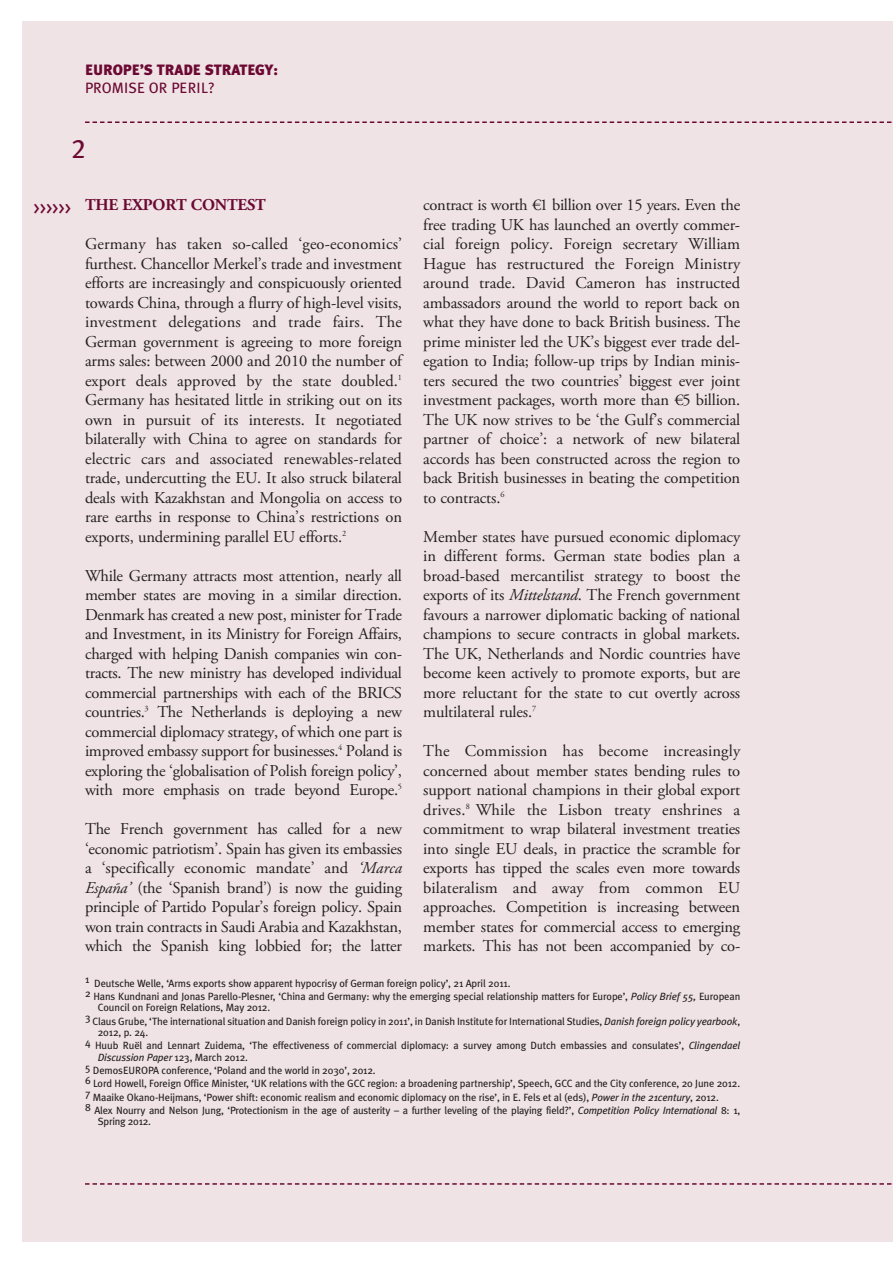
<style>
.page{position:relative;width:893px;height:1263px;background:#fff}
.page>*{position:absolute;margin:0;border:0;box-sizing:border-box;transform-origin:0 0}
.t1{font:27px "Meta Plus Book Caps";color:#6c0932}
.t2{font:18px "Meta Plus Book Caps";color:#6c0932}
.t3{font:16.5px/19.5px "Adobe Garamond Pro";letter-spacing:-.015em;color:#231f20;text-align:justify}
.t4{font:700 16.5px "Adobe Garamond Pro";letter-spacing:-.01em;color:#6c0932}
.t5{font:900 15px "Meta Plus";color:#6c0932}
.t6{font:15px "Meta Plus";letter-spacing:.015em;color:#6c0932}
.t7{font:10.5px/13.4px "Meta Plus";letter-spacing:-.01em;color:#231f20}
.s1{font-style:italic}
</style>
<div class="page">
<div style="left:22px;top:22px;width:871px;height:1220px;background:#efe3e5"></div>
<svg style="left:85px;top:121px;width:807px;height:2px"></svg>
<svg style="left:85px;top:1183px;width:807px;height:2px"></svg>
<p class="t5" style="left:85px;top:61px;width:194px">EUROPE’S TRADE STRATEGY:</p>
<p class="t6" style="left:85px;top:79px;width:131px">PROMISE OR PERIL?</p>
<h1 class="t1" style="left:71px;top:133px;width:16px">2</h1>
<p class="t2" style="left:34px;top:197px;width:39px">&gt;&gt;&gt;&gt;&gt;&gt;</p>
<p class="t4" style="left:85px;top:198px;width:182px">THE EXPORT CONTEST</p>
<p class="t3" style="left:85px;top:235px;width:318px">Germany has taken so-called ‘geo-economics’ furthest. Chancellor Merkel’s trade and investment efforts are increasingly and conspicuously oriented towards China, through a flurry of high-level visits, investment delegations and trade fairs. The German government is agreeing to more foreign arms sales: between 2000 and 2010 the number of export deals approved by the state doubled.<sup>1<br></sup>Germany has hesitated little in striking out on its own in pursuit of its interests. It negotiated bilaterally with China to agree on standards for electric cars and associated renewables-related trade, undercutting the EU. It also struck bilateral deals with Kazakhstan and Mongolia on access to rare earths in response to China’s restrictions on exports, undermining parallel EU efforts.<sup>2</sup></p>
<p class="t3" style="left:85px;top:567px;width:318px">While Germany attracts most attention, nearly all member states are moving in a similar direction.<br>Denmark has created a new post, minister for Trade and Investment, in its Ministry for Foreign Affairs, charged with helping Danish companies win con&shy;tracts. The new ministry has developed individual commercial partnerships with each of the BRICS countries.<sup>3</sup> The Netherlands is deploying a new commercial diplomacy strategy, of which one part is improved embassy support for businesses.<sup>4</sup> Poland is exploring the ‘globalisation of Polish foreign policy’, with more emphasis on trade beyond Europe.<sup>5</sup></p>
<p class="t3" style="left:85px;top:820px;width:318px">The French government has called for a new ‘economic patriotism’. Spain has given its embassies a ‘specifically economic mandate’ and <span class="s1">‘Marca España’</span> (the ‘Spanish brand’) is now the guiding principle of Partido Popular’s foreign policy. Spain won train contracts in Saudi Arabia and Kazakhstan, which the Spanish king lobbied for; the latter</p>
<p class="t3" style="left:423px;top:196px;width:318px">contract is worth €1 billion over 15 years. Even the free trading UK has launched an overtly commer&shy;cial foreign policy. Foreign secretary William Hague has restructured the Foreign Ministry around trade. David Cameron has instructed ambassadors around the world to report back on what they have done to back British business. The prime minister led the UK’s biggest ever trade del&shy;egation to India; follow-up trips by Indian minis&shy;ters secured the two countries’ biggest ever joint investment packages, worth more than €5 billion.<br>The UK now strives to be ‘the Gulf’s commercial partner of choice’: a network of new bilateral accords has been constructed across the region to back British businesses in beating the competition to contracts.<sup>6</sup></p>
<p class="t3" style="left:423px;top:528px;width:318px">Member states have pursued economic diplomacy in different forms. German state bodies plan a broad-based mercantilist strategy to boost the exports of its <span class="s1">Mittelstand</span>. The French government favours a narrower diplomatic backing of national champions to secure contracts in global markets.<br>The UK, Netherlands and Nordic countries have become keen actively to promote exports, but are more reluctant for the state to cut overtly across multilateral rules.<sup>7</sup></p>
<p class="t3" style="left:423px;top:742px;width:318px">The Commission has become increasingly concerned about member states bending rules to support national champions in their global export drives.<sup>8</sup> While the Lisbon treaty enshrines a commitment to wrap bilateral investment treaties into single EU deals, in practice the scramble for exports has tipped the scales even more towards bilateralism and away from common EU approaches. Competition is increasing between member states for commercial access to emerging markets. This has not been accompanied by co-</p>
<p class="t7" style="left:85px;top:976px;width:657px">1 Deutsche Welle, ‘Arms exports show apparent hypocrisy of German foreign policy’, 21 April 2011.<br>2 Hans Kundnani and Jonas Parello-Plesner, ‘China and Germany: why the emerging special relationship matters for Europe’, <span class="s1">Policy Brief 55,</span> European</p>
<p class="t7" style="left:85px;top:1001px;width:657px;text-indent:13px">Council on Foreign Relations, May 2012.<br>3 Claus Grube, ‘The international situation and Danish foreign policy in 2011’, in Danish Institute for International Studies, <span class="s1">Danish foreign policy yearbook</span>,</p>
<p class="t7" style="left:85px;top:1026px;width:657px;text-indent:13px">2012, p. 24.<br>4 Huub Ruël and Lennart Zuidema, ‘The effectiveness of commercial diplomacy: a survey among Dutch embassies and consulates’, <span class="s1">Clingendael</span></p>
<p class="t7" style="left:85px;top:1050px;width:657px;text-indent:13px"><span class="s1">Discussion Paper</span> 123, March 2012.<br>5 DemosEUROPA conference, ‘Poland and the world in 2030’, 2012.<br>6 Lord Howell, Foreign Office Minister, ‘UK relations with the GCC region: a broadening partnership’, Speech, GCC and the City conference, 20 June 2012.<br>7 Maaike Okano-Heijmans, ‘Power shift: economic realism and economic diplomacy on the rise’, in E. Fels et al (eds), <span class="s1">Power in the 21century</span>, 2012.<br>8 Alex Nourry and Nelson Jung, ‘Protectionism in the age of austerity – a further leveling of the playing field?’, <span class="s1">Competition Policy International</span> 8: 1,</p>
<p class="t7" style="left:98px;top:1115px;width:55px">Spring 2012.</p>
</div>
